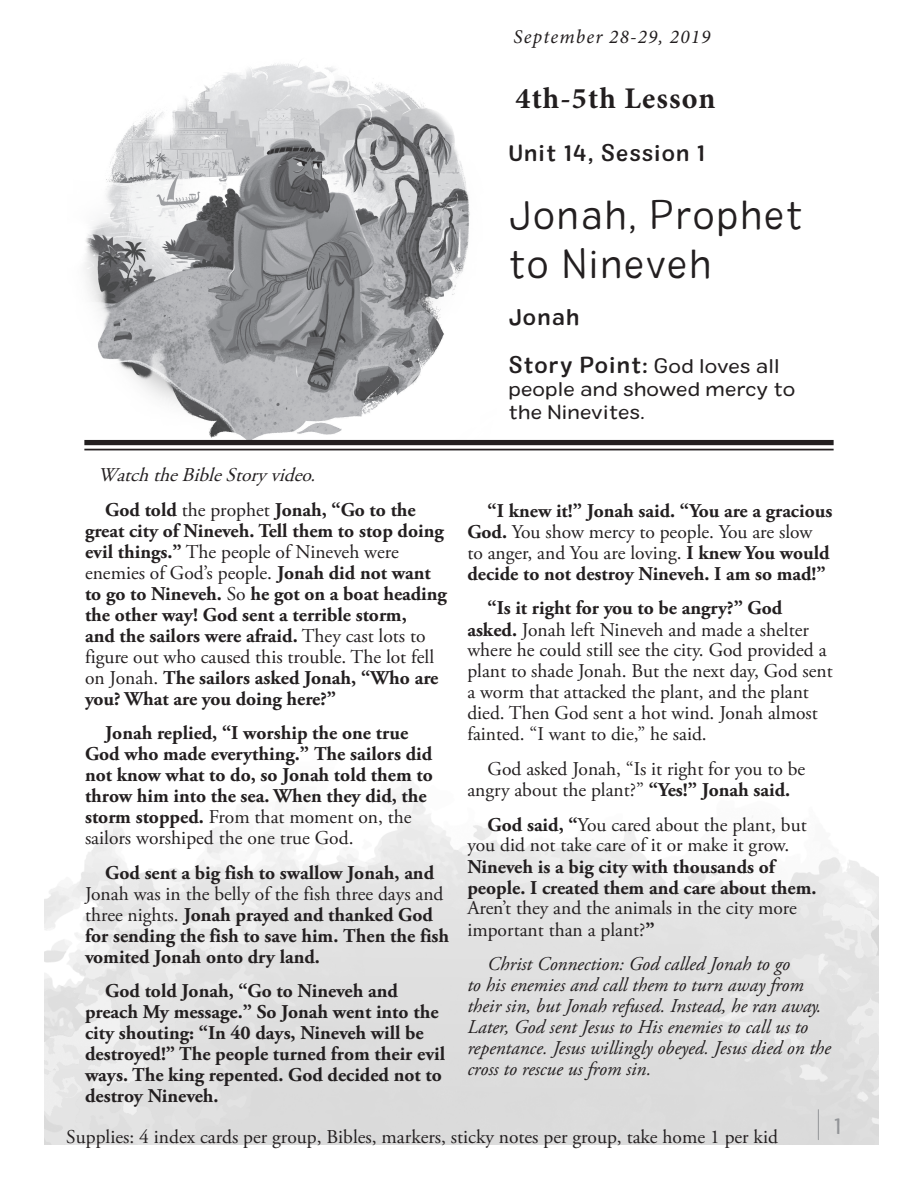
<style>
.page{position:relative;width:918px;height:1188px;background:#fff}
.page>*{position:absolute;margin:0;border:0;box-sizing:border-box;transform-origin:0 0}
.session_title{font:40.5px/48.6px "Colby St Lt";letter-spacing:.05em;color:#231f20}
.t1{font:700 30px "Minion Pro";letter-spacing:.04em;color:#221e1f}
.story_point{font:22.5px "Colby St Med";letter-spacing:.05em;color:#231f20}
.session_num{font:22.5px "Colby St Med";letter-spacing:.05em;color:#231f20}
.bible_reference{font:22.5px "Colby St Med";letter-spacing:.05em;color:#231f20}
.t2{font:22.5px "Colby St Reg";color:#939598}
.body_indent{font:700 19.5px/21px "Adobe Garamond Pro";color:#231f20}
.body_indent-2{font:19.5px/21px "Adobe Garamond Pro";color:#231f20}
.body_indent-3{font:italic 19.5px/21px "Adobe Garamond Pro";color:#231f20}
.t3{font:19.5px "Adobe Garamond Pro";color:#221e1f}
.story_point-2{font:expanded 19.5px/23.4px "Colby";letter-spacing:.01em;color:#231f20}
.body_FULL_indent{font:italic 19.5px "Adobe Garamond Pro";color:#231f20}
.t4{font:italic 19.5px "Minion Pro";letter-spacing:.06em;color:#221e1f}
.s1{font-family:"Colby";font-stretch:expanded;font-size:19.5px}
.s2{font-style:inherit}
.s3{font-weight:400}
.s4{font-weight:700}
</style>
<div class="page">
<img style="left:85px;top:62px;width:411px;height:378px">
<hr style="left:818px;top:1110px;width:1px;height:30px;background:#939598">
<div style="left:84px;top:440px;width:750px;height:5px;background:#231f20"></div>
<hr style="left:84px;top:449px;width:750px;height:1px;background:#231f20">
<p class="t4" style="left:514px;top:23px;width:198px">September 28-29, 2019</p>
<h2 class="t1" style="left:516px;top:77px;width:202px">4th-5th Lesson</h2>
<p class="session_num" style="left:508px;top:138px;width:198px">Unit 14, Session 1</p>
<p class="session_title" style="left:508px;top:191px;width:296px">Jonah, Prophet to Nineveh</p>
<p class="bible_reference" style="left:508px;top:303px;width:73px">Jonah</p>
<p class="story_point" style="left:508px;top:350px;width:273px">Story Point: <span class="s1">God loves all</span></p>
<p class="story_point-2" style="left:508px;top:377px;width:288px">people and showed mercy to the Ninevites.</p>
<p class="body_FULL_indent" style="left:98px;top:463px;width:221px">WatchtheBibleStoryvideo<span class="s2">.</span></p>
<p class="body_indent" style="left:85px;top:499px;width:363px;text-indent:20px">God told <span class="s3">the prophet</span> Jonah, “Go to the great city of Nineveh. Tell them to stop doing evil things.” <span class="s3">The people of Nineveh were enemies of God’s people.</span> Jonah did not want to go to Nineveh. <span class="s3">So</span> he got on a boat heading the other way! God sent a terrible storm,<br>and the sailors were afraid. <span class="s3">They cast lots to figure out who caused this trouble. The lot fell on Jonah.</span> The sailors asked Jonah, “Who are you? What are you doing here?”</p>
<p class="body_indent" style="left:85px;top:723px;width:349px;text-indent:20px">Jonah replied, “I worship the one true God who made everything.” The sailors did not know what to do, so Jonah told them to throw him into the sea. When they did, the storm stopped. <span class="s3">From that moment on, the sailors worshiped the one true God.</span></p>
<p class="body_indent" style="left:85px;top:862px;width:366px;text-indent:20px">God sent a big fish to swallow Jonah, and <span class="s3">Jonah was in the belly of the fish three days and three nights.</span> Jonah prayed and thanked God for sending the fish to save him. Then the fish vomited Jonah onto dry land.</p>
<p class="body_indent" style="left:85px;top:981px;width:362px;text-indent:20px">God told Jonah, “Go to Nineveh and preach My message.” So Jonah went into the city shouting: “In 40 days, Nineveh will be destroyed!” The people turned from their evil ways. The king repented. God decided not to destroy Nineveh.</p>
<p class="body_indent" style="left:467px;top:501px;width:366px;text-indent:20px">“I knew it!” Jonah said. “You are a gracious God. <span class="s3">You show mercy to people. You are slow to anger, and You are loving.</span> I knew You would decide to not destroy Nineveh. I am so mad!”</p>
<p class="body_indent-2" style="left:467px;top:598px;width:367px;text-indent:20px"><span class="s4">“Is it right for you to be angry?” God asked.</span> Jonah left Nineveh and made a shelter where he could still see the city. God provided a plant to shade Jonah. But the next day, God sent a worm that attacked the plant, and the plant died. Then God sent a hot wind. Jonah almost fainted. “I want to die,” he said.</p>
<p class="body_indent-2" style="left:467px;top:759px;width:339px;line-height:21.6px;text-indent:20px">God asked Jonah, “Is it right for you to be angry about the plant?” <span class="s4">“Yes!” Jonah said.</span></p>
<p class="body_indent-2" style="left:467px;top:815px;width:351px;text-indent:20px"><span class="s4">God said, “</span>You cared about the plant, but you did not take care of it or make it grow.<br><span class="s4">Nineveh is a big city with thousands of people. I created them and care about them.<br></span>Aren’t they and the animals in the city more important than a plant?<span class="s4">”</span></p>
<p class="body_indent-3" style="left:467px;top:954px;width:365px;text-indent:20px">Christ Connection: God called Jonah to go<br>to his enemies and call them to turn away from their sin, but Jonah refused. Instead, he ran away.<br>Later, God sent Jesus to His enemies to call us to repentance. Jesus willingly obeyed. Jesus died on the cross to rescue us from sin.</p>
<p class="t3" style="left:66px;top:1125px;width:713px">Supplies: 4 index cards per group, Bibles, markers, sticky notes per group, take home 1 per kid</p>
<p class="t2" style="left:834px;top:1112px;width:9px">1</p>
</div>
